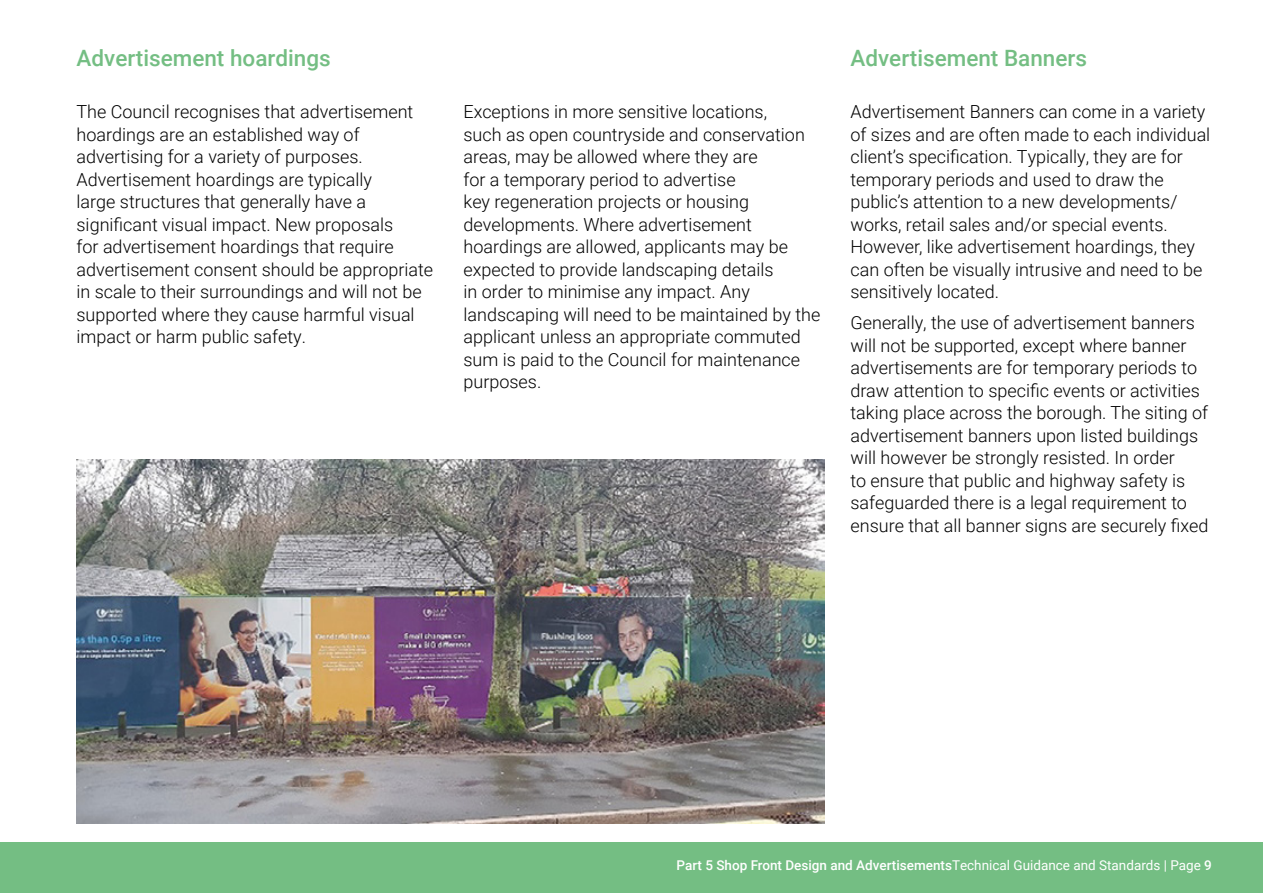
<style>
.page{position:relative;width:1263px;height:893px;background:#fff}
.page>*{position:absolute;margin:0;border:0;box-sizing:border-box;transform-origin:0 0}
.t1{font:500 22.5px "Roboto";color:#74be83}
.t2{font:300 18px/22.5px "Roboto";color:#000}
.t3{font:500 13.5px "Roboto";color:#fff}
.s1{font-weight:400}
</style>
<div class="page">
<div style="left:0;top:842px;width:1263px;height:51px;background:#74be83"></div>
<img style="left:77px;top:459px;width:748px;height:364px">
<p class="t1" style="left:77px;top:42px;width:256px">Advertisement hoardings</p>
<p class="t2" style="left:77px;top:100px;width:358px">The Council recognises that advertisement hoardings are an established way of advertising for a variety of purposes.<br>Advertisement hoardings are typically<br>large structures that generally have a significant visual impact. New proposals<br>for advertisement hoardings that require advertisement consent should be appropriate in scale to their surroundings and will not be supported where they cause harmful visual impact or harm public safety.</p>
<p class="t2" style="left:463px;top:100px;width:358px">Exceptions in more sensitive locations,<br>such as open countryside and conservation areas, may be allowed where they are<br>for a temporary period to advertise<br>key regeneration projects or housing developments. Where advertisement hoardings are allowed, applicants may be expected to provide landscaping details<br>in order to minimise any impact. Any landscaping will need to be maintained by the applicant unless an appropriate commuted sum is paid to the Council for maintenance purposes.</p>
<p class="t1" style="left:850px;top:42px;width:238px">Advertisement Banners</p>
<p class="t2" style="left:850px;top:100px;width:361px">Advertisement Banners can come in a variety of sizes and are often made to each individual client’s specification. Typically, they are for temporary periods and used to draw the public’s attention to a new developments/ works, retail sales and/or special events.<br>However, like advertisement hoardings, they can often be visually intrusive and need to be sensitively located.</p>
<p class="t2" style="left:850px;top:311px;width:360px">Generally, the use of advertisement banners will not be supported, except where banner advertisements are for temporary periods to draw attention to specific events or activities taking place across the borough. The siting of advertisement banners upon listed buildings will however be strongly resisted. In order<br>to ensure that public and highway safety is safeguarded there is a legal requirement to ensure that all banner signs are securely fixed</p>
<p class="t3" style="left:676px;top:856px;width:537px">Part 5 Shop Front Design and Advertisements<span class="s1">Technical Guidance and Standards | Page</span> 9</p>
</div>
